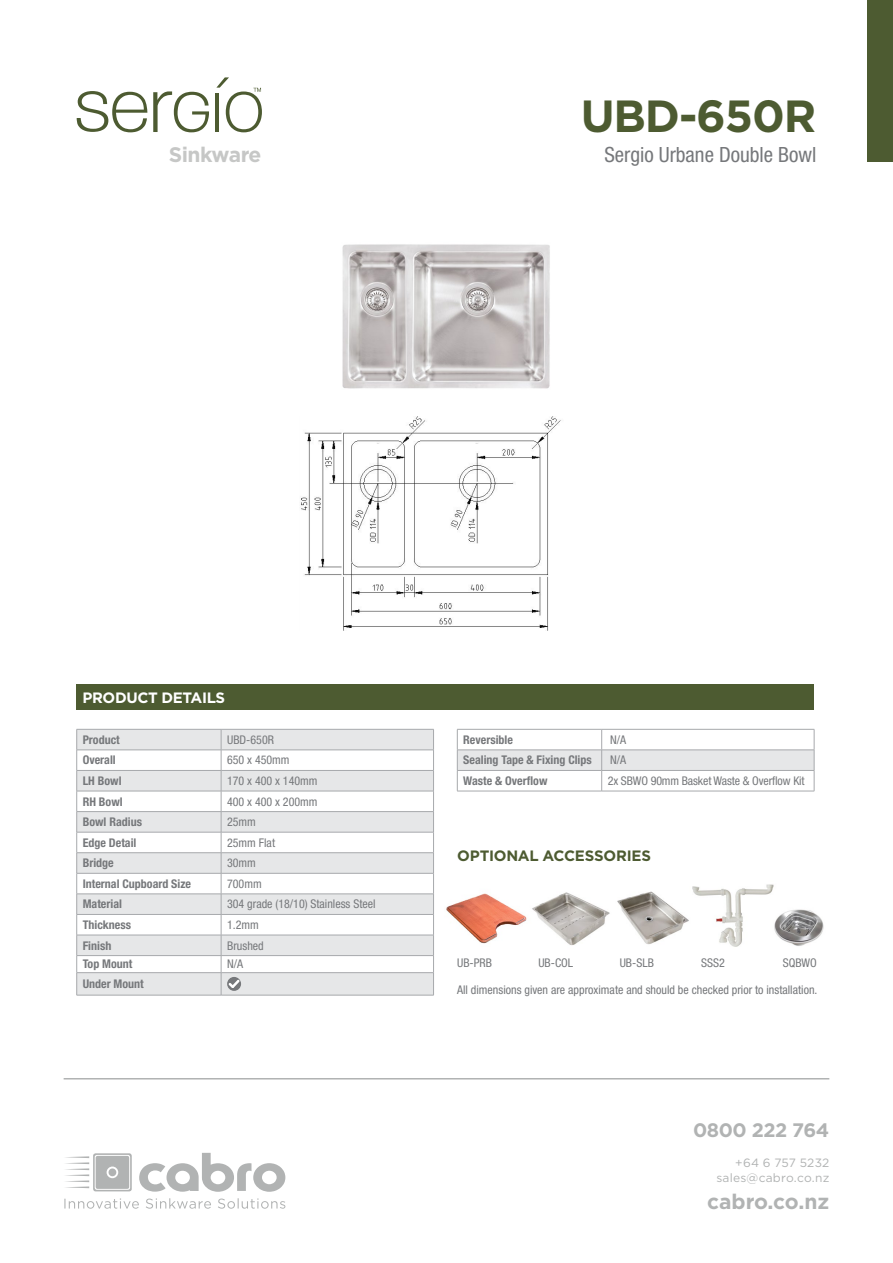
<style>
.page{position:relative;width:893px;height:1263px;background:#fff}
.page>*{position:absolute;margin:0;border:0;box-sizing:border-box;transform-origin:0 0}
.t1{font:700 45px "Gotham";letter-spacing:-.025em;color:#4d5b31}
.t2{font:condensed 21px "Helvetica Neue LT Std";color:#76787b}
.t3{font:700 21px "Gotham";color:#b1b3b3}
.t4{font:700 21px "Gotham";letter-spacing:-.025em;color:#c6c7c6}
.t5{font:700 19.5px "Gotham";letter-spacing:-.02em;color:#b1b3b3}
.t6{font:700 15px "Gotham";letter-spacing:-.015em;color:#4d5b31}
.t7{font:700 15px "Gotham";letter-spacing:-.025em;color:#fff}
.t8{font:condensed 12px "Helvetica Neue LT Std";color:#76787b}
.t9{font:700 condensed 12px "Helvetica Neue LT Std";color:#76787b}
.t10{font:12px/15px "Gotham";letter-spacing:.015em;color:#b1b3b3;text-align:right}
</style>
<div class="page">
<div style="left:77px;top:685px;width:737px;height:25px;background:#4d5b31"></div>
<div style="left:867px;top:0;width:26px;height:162px;background:#4d5b31"></div>
<hr style="left:215px;top:93px;width:4px;height:38px;background:#4d5b31">
<svg style="left:77px;top:91px;width:70px;height:41px"></svg>
<svg style="left:153px;top:91px;width:56px;height:41px"></svg>
<svg style="left:216px;top:77px;width:46px;height:55px"></svg>
<hr style="left:64px;top:1078px;width:765px;height:1px;background:#b1b3b3">
<svg style="left:139px;top:1153px;width:146px;height:39px"></svg>
<svg style="left:65px;top:1153px;width:67px;height:38px"></svg>
<svg style="left:64px;top:1198px;width:221px;height:11px"></svg>
<img style="left:342px;top:244px;width:208px;height:145px">
<svg style="left:77px;top:730px;width:356px;height:265px;fill:#e6e7e8"></svg>
<hr style="left:77px;top:729px;width:144px;height:1px;background:#a7a9ac">
<hr style="left:77px;top:750px;width:144px;height:1px;background:#a7a9ac">
<hr style="left:77px;top:770px;width:144px;height:1px;background:#a7a9ac">
<hr style="left:221px;top:729px;width:213px;height:1px;background:#a7a9ac">
<hr style="left:221px;top:750px;width:213px;height:1px;background:#a7a9ac">
<hr style="left:221px;top:770px;width:213px;height:1px;background:#a7a9ac">
<hr style="left:77px;top:791px;width:144px;height:1px;background:#a7a9ac">
<hr style="left:77px;top:811px;width:144px;height:1px;background:#a7a9ac">
<hr style="left:221px;top:791px;width:213px;height:1px;background:#a7a9ac">
<hr style="left:221px;top:811px;width:213px;height:1px;background:#a7a9ac">
<hr style="left:77px;top:832px;width:144px;height:1px;background:#a7a9ac">
<hr style="left:221px;top:832px;width:213px;height:1px;background:#a7a9ac">
<hr style="left:77px;top:852px;width:144px;height:1px;background:#a7a9ac">
<hr style="left:221px;top:852px;width:213px;height:1px;background:#a7a9ac">
<hr style="left:77px;top:873px;width:144px;height:1px;background:#a7a9ac">
<hr style="left:221px;top:873px;width:213px;height:1px;background:#a7a9ac">
<hr style="left:77px;top:894px;width:144px;height:1px;background:#a7a9ac">
<hr style="left:221px;top:894px;width:213px;height:1px;background:#a7a9ac">
<hr style="left:77px;top:914px;width:144px;height:1px;background:#a7a9ac">
<hr style="left:221px;top:914px;width:213px;height:1px;background:#a7a9ac">
<svg style="left:76px;top:729px;width:1px;height:266px"></svg>
<hr style="left:77px;top:935px;width:144px;height:1px;background:#a7a9ac">
<hr style="left:221px;top:935px;width:213px;height:1px;background:#a7a9ac">
<svg style="left:433px;top:729px;width:1px;height:266px"></svg>
<hr style="left:77px;top:955px;width:144px;height:1px;background:#a7a9ac">
<hr style="left:77px;top:972px;width:144px;height:1px;background:#a7a9ac">
<hr style="left:77px;top:995px;width:144px;height:1px;background:#a7a9ac">
<hr style="left:221px;top:955px;width:213px;height:1px;background:#a7a9ac">
<hr style="left:221px;top:972px;width:213px;height:1px;background:#a7a9ac">
<hr style="left:221px;top:995px;width:213px;height:1px;background:#a7a9ac">
<svg style="left:221px;top:729px;width:21px;height:266px"></svg>
<svg style="left:457px;top:729px;width:358px;height:62px"></svg>
<hr style="left:457px;top:791px;width:145px;height:1px;background:#a7a9ac">
<hr style="left:602px;top:791px;width:212px;height:1px;background:#a7a9ac">
<img style="left:700px;top:884px;width:74px;height:63px">
<img style="left:617px;top:886px;width:83px;height:59px">
<img style="left:548px;top:892px;width:62px;height:54px">
<img style="left:422px;top:878px;width:126px;height:79px">
<img style="left:770px;top:905px;width:54px;height:42px">
<img style="left:301px;top:416px;width:260px;height:214px">
<div style="left:374px;top:444px;width:9px;height:7px;background:#fff"></div>
<div style="left:473px;top:444px;width:8px;height:7px;background:#fff"></div>
<h2 class="t4" style="left:169px;top:142px;width:94px">Sinkware</h2>
<h1 class="t1" style="left:581px;top:90px;width:237px">UBD-650R</h1>
<h2 class="t2" style="left:604px;top:142px;width:214px">Sergio Urbane Double Bowl</h2>
<p class="t7" style="left:83px;top:689px;width:144px">PRODUCT DETAILS</p>
<p class="t9" style="left:83px;top:732px;width:39px">Product</p>
<p class="t8" style="left:227px;top:733px;width:48px">UBD-650R</p>
<p class="t9" style="left:83px;top:753px;width:35px">Overall</p>
<p class="t8" style="left:227px;top:753px;width:64px">650 x 450mm</p>
<p class="t9" style="left:83px;top:773px;width:40px">LH Bowl</p>
<p class="t8" style="left:227px;top:774px;width:92px">170 x 400 x 140mm</p>
<p class="t9" style="left:83px;top:794px;width:41px">RH Bowl</p>
<p class="t8" style="left:227px;top:794px;width:92px">400 x 400 x 200mm</p>
<p class="t9" style="left:83px;top:815px;width:61px">Bowl Radius</p>
<p class="t8" style="left:227px;top:815px;width:30px">25mm</p>
<p class="t9" style="left:83px;top:835px;width:55px">Edge Detail</p>
<p class="t8" style="left:227px;top:835px;width:50px">25mm Flat</p>
<p class="t9" style="left:83px;top:856px;width:33px">Bridge</p>
<p class="t8" style="left:227px;top:856px;width:30px">30mm</p>
<p class="t9" style="left:83px;top:876px;width:110px">Internal Cupboard Size</p>
<p class="t8" style="left:227px;top:877px;width:36px">700mm</p>
<p class="t9" style="left:83px;top:897px;width:41px">Material</p>
<p class="t8" style="left:227px;top:897px;width:150px">304 grade (18/10) Stainless Steel</p>
<p class="t9" style="left:83px;top:917px;width:50px">Thickness</p>
<p class="t8" style="left:227px;top:918px;width:33px">1.2mm</p>
<p class="t9" style="left:83px;top:938px;width:30px">Finish</p>
<p class="t8" style="left:227px;top:938px;width:38px">Brushed</p>
<p class="t9" style="left:83px;top:957px;width:51px">Top Mount</p>
<p class="t8" style="left:227px;top:957px;width:18px">N/A</p>
<p class="t9" style="left:83px;top:977px;width:63px">Under Mount</p>
<p class="t9" style="left:463px;top:732px;width:51px">Reversible</p>
<p class="t8" style="left:610px;top:733px;width:18px">N/A</p>
<p class="t9" style="left:463px;top:753px;width:130px">Sealing Tape &amp; Fixing Clips</p>
<p class="t8" style="left:610px;top:753px;width:18px">N/A</p>
<p class="t9" style="left:463px;top:773px;width:86px">Waste &amp; Overflow</p>
<p class="t8" style="left:608px;top:774px;width:198px">2x SBWO 90mm Basket Waste &amp; Overflow Kit</p>
<p class="t6" style="left:457px;top:847px;width:196px">OPTIONAL ACCESSORIES</p>
<p class="t8" style="left:457px;top:956px;width:36px">UB-PRB</p>
<p class="t8" style="left:538px;top:956px;width:36px">UB-COL</p>
<p class="t8" style="left:620px;top:956px;width:36px">UB-SLB</p>
<p class="t8" style="left:701px;top:956px;width:25px">SSS2</p>
<p class="t8" style="left:783px;top:956px;width:36px">SQBWO</p>
<p class="t8" style="left:457px;top:983px;width:362px">All dimensions given are approximate and should be checked prior to installation.</p>
<h3 class="t5" style="left:693px;top:1118px;width:138px">0800 222 764</h3>
<p class="t10" style="left:716px;top:1155px;width:114px">+64 6 757 5232 sales@cabro.co.nz</p>
<h2 class="t3" style="left:707px;top:1189px;width:124px">cabro.co.nz</h2>
</div>
